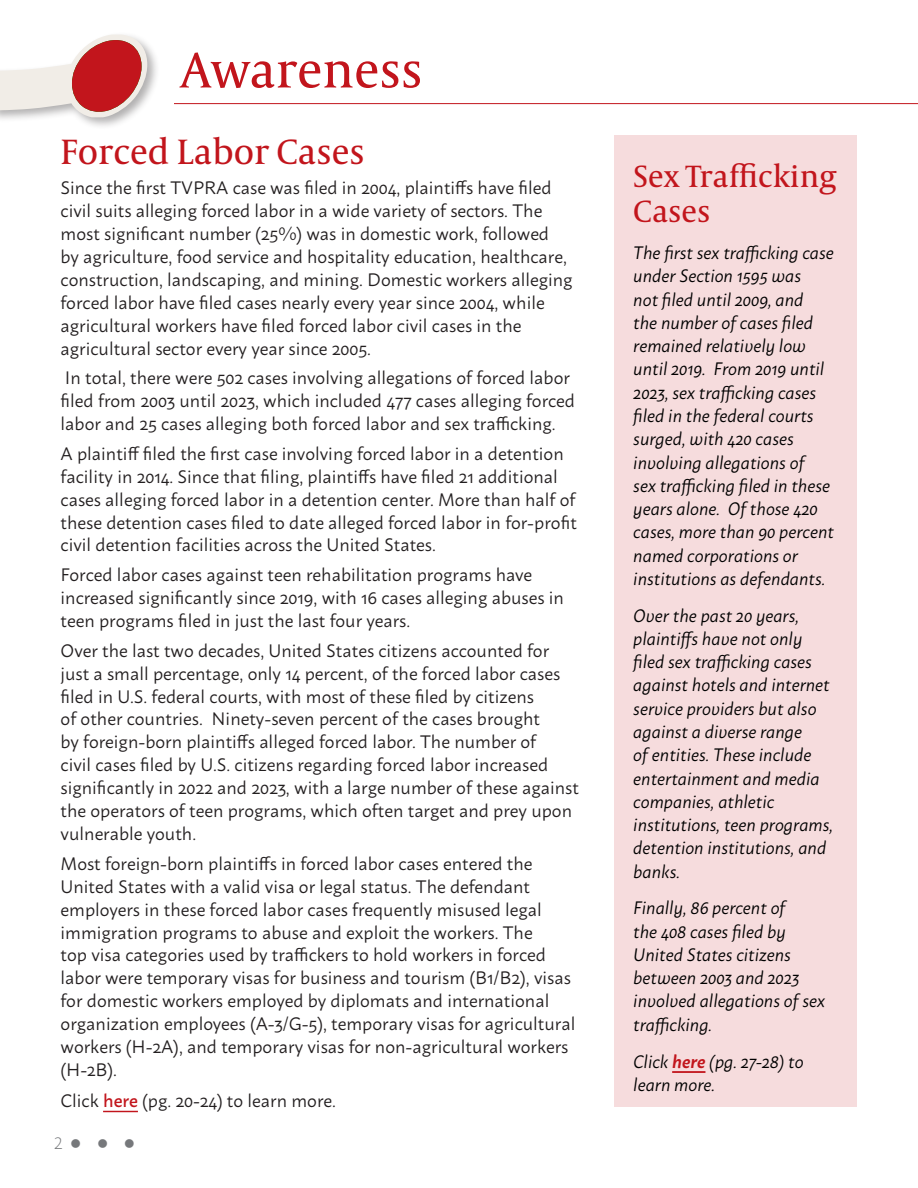
<style>
.page{position:relative;width:918px;height:1188px;background:#fff}
.page>*{position:absolute;margin:0;border:0;box-sizing:border-box;transform-origin:0 0}
.t1{font:51px "Capitolium News 2";color:#c2151c}
.t2{font:36px "Capitolium News 2";color:#c2151c}
.t3{font:31.5px/35.2px "Capitolium News 2";color:#c2151c}
.Yellow_Bullets_with_Black_Text{font:18px/23px "Macho";color:#231f20}
.t4{font:italic 18px/23.2px "Macho";color:#000}
.t5{font:300 16.5px "Macho";color:#76787b}
.s1{font-weight:500;color:#c2151c}
.s2{font-weight:600;color:#c2151c}
</style>
<div class="page">
<div style="left:0;top:31px;width:160px;height:99px;background:#231f20;opacity:.35"></div>
<svg style="left:0;top:35px;width:147px;height:82px"></svg>
<hr style="left:174px;top:103px;width:744px;height:1px;background:#c2151c">
<div style="left:614px;top:136px;width:243px;height:971px;background:#f6dcdd"></div>
<hr style="left:672px;top:1071px;width:33px;height:2px;background:#c2151c">
<hr style="left:103px;top:1111px;width:35px;height:1px;background:#c2151c">
<p class="t1" style="left:181px;top:35px;width:243px">Awareness</p>
<p class="t2" style="left:61px;top:127px;width:306px">Forced Labor Cases</p>
<p class="Yellow_Bullets_with_Black_Text" style="left:61px;top:174px;width:514px">Since the first TVPRA case was filed in 2004, plaintiffs have filed civil suits alleging forced labor in a wide variety of sectors. The most significant number (25%) was in domestic work, followed<br>by agriculture, food service and hospitality education, healthcare, construction, landscaping, and mining. Domestic workers alleging forced labor have filed cases nearly every year since 2004, while agricultural workers have filed forced labor civil cases in the agricultural sector every year since 2005.</p>
<p class="Yellow_Bullets_with_Black_Text" style="left:61px;top:365px;width:516px">In total, there were 502 cases involving allegations of forced labor filed from 2003 until 2023, which included 477 cases alleging forced labor and 25 cases alleging both forced labor and sex trafficking.</p>
<p class="Yellow_Bullets_with_Black_Text" style="left:61px;top:440px;width:518px">A plaintiff filed the first case involving forced labor in a detention facility in 2014. Since that filing, plaintiffs have filed 21 additional cases alleging forced labor in a detention center. More than half of these detention cases filed to date alleged forced labor in for-profit civil detention facilities across the United States.</p>
<p class="Yellow_Bullets_with_Black_Text" style="left:61px;top:562px;width:505px">Forced labor cases against teen rehabilitation programs have increased significantly since 2019, with 16 cases alleging abuses in teen programs filed in just the last four years.</p>
<p class="Yellow_Bullets_with_Black_Text" style="left:61px;top:637px;width:520px">Over the last two decades, United States citizens accounted for just a small percentage, only 14 percent, of the forced labor cases filed in U.S. federal courts, with most of these filed by citizens<br>of other countries. Ninety-seven percent of the cases brought<br>by foreign-born plaintiffs alleged forced labor. The number of<br>civil cases filed by U.S. citizens regarding forced labor increased significantly in 2022 and 2023, with a large number of these against the operators of teen programs, which often target and prey upon vulnerable youth.</p>
<p class="Yellow_Bullets_with_Black_Text" style="left:61px;top:850px;width:516px">Most foreign-born plaintiffs in forced labor cases entered the United States with a valid visa or legal status. The defendant employers in these forced labor cases frequently misused legal immigration programs to abuse and exploit the workers. The<br>top visa categories used by traffickers to hold workers in forced labor were temporary visas for business and tourism (B1/B2), visas for domestic workers employed by diplomats and international organization employees (A-3/G-5), temporary visas for agricultural workers (H-2A), and temporary visas for non-agricultural workers (H-2B).</p>
<p class="Yellow_Bullets_with_Black_Text" style="left:61px;top:1087px;width:277px">Click <span class="s1">here</span> (pg. 20-24) to learn more.</p>
<p class="t5" style="left:54px;top:1129px;width:83px">2 ●●●</p>
<p class="t3" style="left:633px;top:157px;width:205px">Sex Trafficking<br>Cases</p>
<p class="t4" style="left:633px;top:240px;width:202px">The first sex trafficking case under Section 1595 was<br>not filed until 2009, and<br>the number of cases filed remained relatively low until 2019. From 2019 until<br>2023, sex trafficking cases filed in the federal courts surged, with 420 cases involving allegations of<br>sex trafficking filed in these years alone. Of those 420 cases, more than 90 percent named corporations or institutions as defendants.</p>
<p class="t4" style="left:633px;top:602px;width:201px">Over the past 20 years, plaintiffs have not only filed sex trafficking cases against hotels and internet service providers but also against a diverse range<br>of entities. These include entertainment and media companies, athletic institutions, teen programs, detention institutions, and banks.</p>
<p class="t4" style="left:633px;top:895px;width:193px">Finally, 86 percent of<br>the 408 cases filed by<br>United States citizens between 2003 and 2023 involved allegations of sex trafficking.</p>
<p class="t4" style="left:633px;top:1048px;width:172px">Click <span class="s2">here</span> (pg. 27-28) to learn more.</p>
</div>
